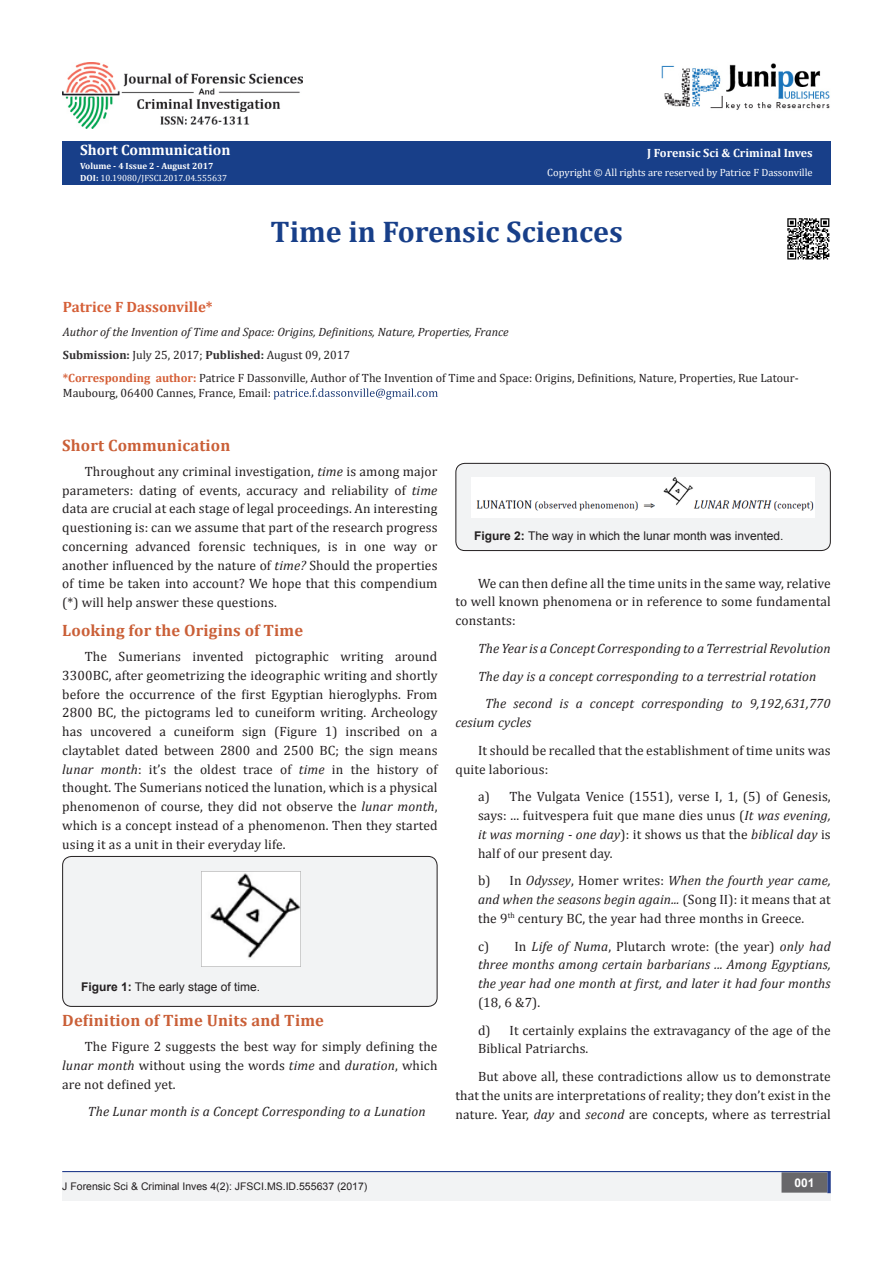
<style>
.page{position:relative;width:893px;height:1263px;background:#fff}
.page>*{position:absolute;margin:0;border:0;box-sizing:border-box;transform-origin:0 0}
.t1{font:700 30px "Cambria";color:#183f89}
.t2{font:700 16.5px "Cambria";letter-spacing:.01em;color:#ca5f37}
.t3{font:700 15px "Cambria";color:#d55f37}
.t4{font:700 15px "Cambria";color:#fff}
.t5{font:13.5px/18.8px "Cambria";letter-spacing:.01em;color:#231f20;text-align:justify}
.t6{font:italic 13.5px/18.8px "Cambria";letter-spacing:.01em;color:#231f20}
.t7{font:12px/14.4px "Cambria";color:#231f20}
.t8{font:italic 12px "Cambria";color:#231f20}
.t9{font:12px "Arial";color:#231f20}
.t10{font:700 12px "Cambria";color:#fff}
.t11{font:700 12px "Arial";color:#fff}
.t12{font:10.5px "Arial";color:#231f20}
.t13{font:10.5px "Cambria";color:#fff}
.t14{font:9px "Cambria";color:#fff}
.t15{font:700 9px "Cambria";color:#fff}
.s1{font-weight:700}
.s2{font-weight:700;color:#312f30}
.s3{font-weight:700;color:#d55f37}
.s4{font-style:italic}
.s5{font-style:normal}
</style>
<div class="page">
<div style="left:62px;top:142px;width:769px;height:43px;background:#183f89"></div>
<svg style="left:274px;top:388px;width:164px;height:11px"></svg>
<img style="left:662px;top:63px;width:168px;height:47px">
<div style="left:62px;top:1172px;width:769px;height:29px;background:#f2f3f4"></div>
<div style="left:782px;top:1173px;width:45px;height:19px;background:#68676a"></div>
<div style="left:781px;top:1172px;width:46px;height:20px;border:2px solid #68676a"></div>
<svg style="left:827px;top:1172px;width:4px;height:21px"></svg>
<hr style="left:62px;top:1171px;width:769px;height:1px;background:#253f8e">
<div style="left:63px;top:856px;width:374px;height:150px;background:#f2f3f4;border-radius:9px"></div>
<div style="left:62px;top:856px;width:375px;height:151px;border:1px solid #231f20;border-radius:9px"></div>
<img style="left:201px;top:871px;width:100px;height:95px">
<div style="left:456px;top:463px;width:374px;height:87px;background:#f2f3f4;border-radius:9px"></div>
<div style="left:455px;top:463px;width:376px;height:88px;border:1px solid #231f20;border-radius:9px"></div>
<img style="left:471px;top:477px;width:344px;height:40px">
<img style="left:62px;top:62px;width:241px;height:67px">
<img style="left:787px;top:218px;width:43px;height:42px">
<p class="t4" style="left:80px;top:140px;width:152px">Short Communication</p>
<p class="t15" style="left:80px;top:160px;width:135px">Volume - 4 Issue 2 - August 2017</p>
<p class="t14" style="left:80px;top:173px;width:148px"><span class="s1">DOI:</span> 10.19080/JFSCI.2017.04.555637</p>
<p class="t10" style="left:647px;top:145px;width:167px">J Forensic Sci &amp; Criminal Inves</p>
<p class="t13" style="left:547px;top:166px;width:267px">Copyright © All rights are reserved by Patrice F Dassonville</p>
<p class="t1" style="left:271px;top:210px;width:354px">Time in Forensic Sciences</p>
<p class="t3" style="left:63px;top:296px;width:151px">Patrice F Dassonville*</p>
<p class="t8" style="left:63px;top:323px;width:447px">Author of the Invention of Time and Space: Origins, Definitions, Nature, Properties, France</p>
<p class="t7" style="left:63px;top:348px;width:289px"><span class="s2">Submission:</span> July 25, 2017; <span class="s2">Published:</span> August 09, 2017</p>
<p class="t7" style="left:63px;top:371px;width:737px"><span class="s3">*Corresponding author:</span> Patrice F Dassonville, Author of The Invention of Time and Space: Origins, Definitions, Nature, Properties, Rue Latour-<br>Maubourg, 06400 Cannes, France, Email:</p>
<p class="t2" style="left:62px;top:434px;width:170px">Short Communication</p>
<p class="t5" style="left:62px;top:462px;width:377px;text-indent:22px">Throughout any criminal investigation, <span class="s4">time</span> is among major parameters: dating of events, accuracy and reliability of <span class="s4">time </span>data are crucial at each stage of legal proceedings. An interesting questioning is: can we assume that part of the research progress concerning advanced forensic techniques, is in one way or another influenced by the nature of <span class="s4">time?</span> Should the properties of time be taken into account? We hope that this compendium (*) will help answer these questions.</p>
<p class="t2" style="left:62px;top:619px;width:242px">Looking for the Origins of Time</p>
<p class="t5" style="left:62px;top:647px;width:377px;text-indent:22px">The Sumerians invented pictographic writing around 3300BC, after geometrizing the ideographic writing and shortly before the occurrence of the first Egyptian hieroglyphs. From 2800 BC, the pictograms led to cuneiform writing. Archeology has uncovered a cuneiform sign (Figure 1) inscribed on a claytablet dated between 2800 and 2500 BC; the sign means <span class="s4">lunar month</span>: it’s the oldest trace of <span class="s4">time</span> in the history of thought. The Sumerians noticed the lunation, which is a physical phenomenon of course, they did not observe the <span class="s4">lunar month</span>, which is a concept instead of a phenomenon. Then they started using it as a unit in their everyday life.</p>
<p class="t9" style="left:81px;top:979px;width:181px"><span class="s1">Figure 1:</span> The early stage of time.</p>
<p class="t2" style="left:62px;top:1009px;width:263px">Definition of Time Units and Time</p>
<p class="t5" style="left:62px;top:1037px;width:377px;text-indent:22px">The Figure 2 suggests the best way for simply defining the <span class="s4">lunar month</span> without using the words <span class="s4">time</span> and <span class="s4">duration</span>, which are not defined yet.</p>
<p class="t6" style="left:88px;top:1102px;width:339px">The Lunar month is a Concept Corresponding to a Lunation</p>
<p class="t9" style="left:474px;top:528px;width:311px"><span class="s1">Figure 2:</span> The way in which the lunar month was invented.</p>
<p class="t5" style="left:455px;top:573px;width:377px;text-indent:22px">We can then define all the time units in the same way, relative to well known phenomena or in reference to some fundamental constants:</p>
<p class="t6" style="left:478px;top:638px;width:354px">The Year is a Concept Corresponding to a Terrestrial Revolution</p>
<p class="t6" style="left:478px;top:666px;width:340px">The day is a concept corresponding to a terrestrial rotation</p>
<p class="t6" style="left:455px;top:694px;width:377px;text-indent:30px">The second is a concept corresponding to 9,192,631,770 cesium cycles</p>
<p class="t5" style="left:455px;top:741px;width:377px;text-indent:22px">It should be recalled that the establishment of time units was quite laborious:</p>
<p class="t5" style="left:478px;top:787px;width:354px">a) The Vulgata Venice (1551), verse I, 1, (5) of Genesis, says: ... fuitvespera fuit que mane dies unus (<span class="s4">It was evening, it was morning - one day</span>): it shows us that the <span class="s4">biblical day</span> is half of our present day.</p>
<p class="t5" style="left:478px;top:871px;width:354px">b) In <span class="s4">Odyssey</span>, Homer writes: <span class="s4">When the fourth year came, and when the seasons begin again...</span> (Song II): it means that at the 9<sup>th</sup> century BC, the year had three months in Greece.</p>
<p class="t6" style="left:478px;top:936px;width:354px;text-align:justify"><span class="s5">c) In</span> Life of Numa<span class="s5">, Plutarch wrote: (the year)</span> only had three months among certain barbarians ... Among Egyptians, the year had one month at first, and later it had four months <span class="s5">(18, 6 &amp;7).</span></p>
<p class="t5" style="left:478px;top:1020px;width:354px">d) It certainly explains the extravagancy of the age of the<br>Biblical Patriarchs.</p>
<p class="t5" style="left:455px;top:1067px;width:377px;text-indent:22px">But above all, these contradictions allow us to demonstrate that the units are interpretations of reality; they don’t exist in the nature. Year, <span class="s4">day</span> and <span class="s4">second</span> are concepts, where as terrestrial</p>
<p class="t12" style="left:62px;top:1180px;width:307px">J Forensic Sci &amp; Criminal Inves 4(2): JFSCI.MS.ID.555637 (2017)</p>
<p class="t11" style="left:794px;top:1174px;width:22px">001</p>
</div>
